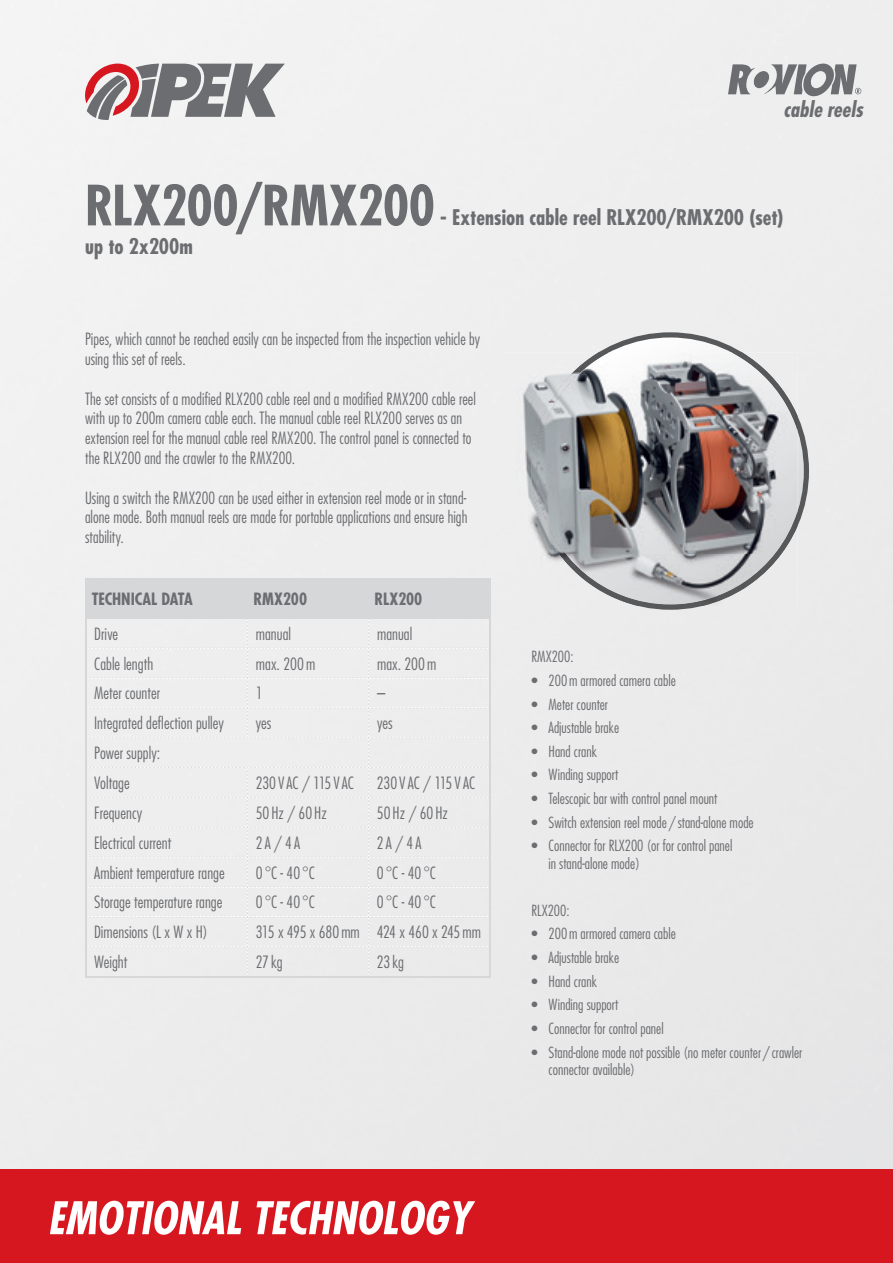
<style>
.page{position:relative;width:893px;height:1263px;background:#fff}
.page>*{position:absolute;margin:0;border:0;box-sizing:border-box;transform-origin:0 0}
.t1{font:700 condensed 54px "Futura LT";letter-spacing:-.01em;color:#6c6d70}
.t2{font:700 condensed 21px "Futura LT";letter-spacing:-.005em;color:#6c6d70}
.t3{font:italic 700 condensed 21px "Futura LT";letter-spacing:.005em;color:#6c6d70}
.t4{font:300 condensed 16.5px/19.8px "Futura LT";color:#6c6d70}
.t5{font:300 condensed 16.5px "Futura LT";letter-spacing:-.03em;color:#6c6d70}
.t6{font:700 condensed 16.5px "Futura LT";color:#6c6d70}
.t7{font:300 condensed 15px/17.2px "Futura LT";color:#6c6d70}
</style>
<div class="page">
<div style="left:0;top:1169px;width:893px;height:94px;background:#d7171f"></div>
<svg style="left:50px;top:1201px;width:191px;height:34px"></svg>
<svg style="left:256px;top:1201px;width:219px;height:34px"></svg>
<svg style="left:728px;top:64px;width:133px;height:32px;background:#a4a5a7"></svg>
<svg style="left:85px;top:64px;width:200px;height:56px"></svg>
<svg style="left:531px;top:332px;width:278px;height:278px;background:#dadadb"></svg>
<img style="left:505px;top:352px;width:32px;height:51px">
<img style="left:505px;top:403px;width:48px;height:203px">
<svg style="left:609px;top:337px;width:195px;height:175px"></svg>
<img style="left:553px;top:580px;width:31px;height:26px">
<img style="left:749px;top:588px;width:48px;height:18px">
<img style="left:537px;top:352px;width:260px;height:202px">
<img style="left:566px;top:554px;width:209px;height:51px">
<img style="left:549px;top:352px;width:60px;height:51px">
<img style="left:732px;top:352px;width:59px;height:51px">
<img style="left:531px;top:403px;width:54px;height:177px">
<img style="left:785px;top:403px;width:12px;height:27px">
<img style="left:744px;top:512px;width:53px;height:76px">
<img style="left:584px;top:573px;width:161px;height:33px">
<hr style="left:85px;top:578px;width:162px;height:2px;background:#d6d7d9">
<hr style="left:247px;top:578px;width:122px;height:2px;background:#d6d7d9">
<hr style="left:369px;top:578px;width:121px;height:2px;background:#d6d7d9">
<hr style="left:85px;top:580px;width:2px;height:38px;background:#d6d7d9">
<hr style="left:85px;top:618px;width:2px;height:30px;background:#d6d7d9">
<hr style="left:85px;top:648px;width:2px;height:30px;background:#d6d7d9">
<hr style="left:85px;top:678px;width:2px;height:30px;background:#d6d7d9">
<hr style="left:85px;top:708px;width:2px;height:30px;background:#d6d7d9">
<hr style="left:85px;top:738px;width:2px;height:30px;background:#d6d7d9">
<hr style="left:85px;top:768px;width:2px;height:29px;background:#d6d7d9">
<hr style="left:85px;top:797px;width:2px;height:30px;background:#d6d7d9">
<hr style="left:85px;top:827px;width:2px;height:30px;background:#d6d7d9">
<hr style="left:85px;top:857px;width:2px;height:30px;background:#d6d7d9">
<hr style="left:85px;top:887px;width:2px;height:30px;background:#d6d7d9">
<hr style="left:85px;top:917px;width:2px;height:30px;background:#d6d7d9">
<hr style="left:85px;top:947px;width:2px;height:29px;background:#d6d7d9">
<hr style="left:85px;top:976px;width:162px;height:1px;background:#d6d7d9">
<hr style="left:247px;top:976px;width:122px;height:1px;background:#d6d7d9">
<hr style="left:369px;top:976px;width:121px;height:1px;background:#d6d7d9">
<svg style="left:87px;top:580px;width:403px;height:396px;background:#eaeaeb"></svg>
<p class="t3" style="left:783px;top:96px;width:81px">cable reels</p>
<h1 class="t1" style="left:85px;top:172px;width:352px">RLX200/RMX200</h1>
<p class="t2" style="left:440px;top:205px;width:345px">- Extension cable reel RLX200/RMX200 (set)</p>
<p class="t2" style="left:85px;top:233px;width:109px">up to 2x200m</p>
<p class="t4" style="left:85px;top:329px;width:397px">Pipes, which cannot be reached easily can be inspected from the inspection vehicle by using this set of reels.</p>
<p class="t4" style="left:85px;top:389px;width:392px">The set consists of a modified RLX200 cable reel and a modified RMX200 cable reel with up to 200m camera cable each. The manual cable reel RLX200 serves as an extension reel for the manual cable reel RMX200. The control panel is connected to the RLX200 and the crawler to the RMX200.</p>
<p class="t4" style="left:85px;top:488px;width:384px;text-align:justify">Using a switch the RMX200 can be used either in extension reel mode or in stand&shy;alone mode. Both manual reels are made for portable applications and ensure high stability.</p>
<p class="t6" style="left:92px;top:589px;width:102px">TECHNICAL DATA</p>
<p class="t6" style="left:253px;top:589px;width:55px">RMX200</p>
<p class="t6" style="left:375px;top:589px;width:49px">RLX200</p>
<p class="t4" style="left:94px;top:624px;width:25px">Drive</p>
<p class="t4" style="left:256px;top:624px;width:37px">manual</p>
<p class="t4" style="left:377px;top:624px;width:37px">manual</p>
<p class="t4" style="left:94px;top:653px;width:61px">Cable length</p>
<p class="t4" style="left:256px;top:653px;width:61px">max. 200 m</p>
<p class="t4" style="left:377px;top:653px;width:61px">max. 200 m</p>
<p class="t4" style="left:94px;top:683px;width:67px">Meter counter</p>
<p class="t4" style="left:256px;top:683px;width:8px">1</p>
<p class="t4" style="left:377px;top:683px;width:10px">–</p>
<p class="t4" style="left:94px;top:713px;width:131px">Integrated deflection pulley</p>
<p class="t4" style="left:256px;top:713px;width:17px">yes</p>
<p class="t4" style="left:377px;top:713px;width:17px">yes</p>
<p class="t4" style="left:94px;top:738px;width:68px;line-height:29.8px">Power supply:<br>Voltage</p>
<p class="t4" style="left:256px;top:773px;width:100px">230 V AC / 115 V AC</p>
<p class="t4" style="left:377px;top:773px;width:100px">230 V AC / 115 V AC</p>
<p class="t4" style="left:94px;top:803px;width:50px">Frequency</p>
<p class="t4" style="left:256px;top:803px;width:73px">50 Hz / 60 Hz</p>
<p class="t4" style="left:377px;top:803px;width:73px">50 Hz / 60 Hz</p>
<p class="t4" style="left:94px;top:833px;width:79px">Electrical current</p>
<p class="t4" style="left:256px;top:833px;width:46px">2 A / 4 A</p>
<p class="t4" style="left:377px;top:833px;width:46px">2 A / 4 A</p>
<p class="t4" style="left:94px;top:862px;width:132px">Ambient temperature range</p>
<p class="t4" style="left:256px;top:862px;width:61px">0 °C - 40 °C</p>
<p class="t4" style="left:377px;top:862px;width:61px">0 °C - 40 °C</p>
<p class="t4" style="left:94px;top:892px;width:130px">Storage temperature range</p>
<p class="t4" style="left:256px;top:892px;width:61px">0 °C - 40 °C</p>
<p class="t4" style="left:377px;top:892px;width:61px">0 °C - 40 °C</p>
<p class="t4" style="left:94px;top:922px;width:115px">Dimensions (L x W x H)</p>
<p class="t5" style="left:256px;top:922px;width:227px">315 x 495 x 680 mm 424 x 460 x 245 mm</p>
<p class="t4" style="left:94px;top:952px;width:35px">Weight</p>
<p class="t4" style="left:256px;top:952px;width:28px">27 kg</p>
<p class="t4" style="left:377px;top:952px;width:29px">23 kg</p>
<p class="t7" style="left:531px;top:648px;width:44px">RMX200:</p>
<p class="t7" style="left:531px;top:672px;width:146px">• 200 m armored camera cable</p>
<p class="t7" style="left:531px;top:695px;width:78px">• Meter counter</p>
<p class="t7" style="left:531px;top:719px;width:89px">• Adjustable brake</p>
<p class="t7" style="left:531px;top:743px;width:67px">• Hand crank</p>
<p class="t7" style="left:531px;top:766px;width:88px">• Winding support</p>
<p class="t7" style="left:531px;top:790px;width:187px">• Telescopic bar with control panel mount</p>
<p class="t7" style="left:531px;top:813px;width:224px">• Switch extension reel mode / stand-alone mode</p>
<p class="t7" style="left:549px;top:837px;width:185px;text-indent:-17px">• Connector for RLX200 (or for control panel in stand-alone mode)</p>
<p class="t7" style="left:531px;top:902px;width:39px">RLX200:</p>
<p class="t7" style="left:531px;top:925px;width:146px">• 200 m armored camera cable</p>
<p class="t7" style="left:531px;top:949px;width:89px">• Adjustable brake</p>
<p class="t7" style="left:531px;top:972px;width:67px">• Hand crank</p>
<p class="t7" style="left:531px;top:996px;width:88px">• Winding support</p>
<p class="t7" style="left:531px;top:1020px;width:134px">• Connector for control panel</p>
<p class="t7" style="left:549px;top:1043px;width:255px;text-indent:-17px">• Stand-alone mode not possible (no meter counter / crawler connector available)</p>
</div>
